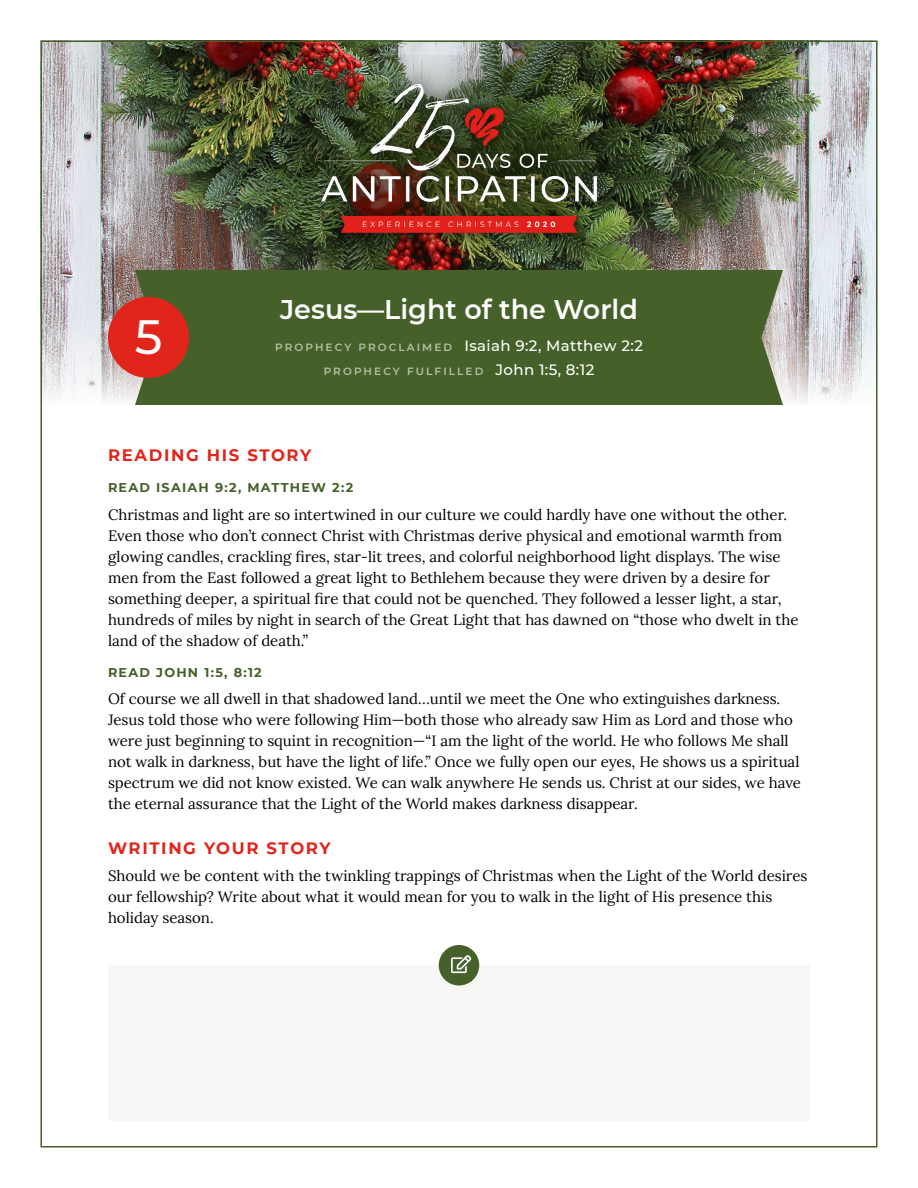
<style>
.page{position:relative;width:918px;height:1188px;background:#fff}
.page>*{position:absolute;margin:0;border:0;box-sizing:border-box;transform-origin:0 0}
.t1{font:500 48px "Montserrat";color:#fff}
.t2{font:600 27px "Montserrat";color:#fff}
.t3{font:700 16.5px "Montserrat";letter-spacing:.1em;color:#e1251b}
.t4{font:15px/21px "Lora";color:#000}
.t5{font:500 15px "Montserrat";letter-spacing:.025em;color:#fff}
.t6{font:700 12.75px "Montserrat";letter-spacing:.1em;color:#466029}
.t7{font:600 10.5px "Montserrat";letter-spacing:.2em;color:#b5c0a9}
.s1{font-weight:600;font-size:10.5px;color:#b5c0a9}
.s2{font-weight:500;font-size:15px;color:#fff}
</style>
<div class="page">
<img style="left:43px;top:43px;width:832px;height:360px">
<div style="left:135px;top:270px;width:648px;height:135px;background:#466029"></div>
<div style="left:108px;top:297px;width:81px;height:81px;background:#e1251b;border-radius:50%"></div>
<img style="left:176px;top:56px;width:567px;height:212px">
<div style="left:108px;top:965px;width:702px;height:155px;background:#f6f7f4"></div>
<div style="left:439px;top:945px;width:40px;height:41px;background:#466029;border-radius:50%"></div>
<svg style="left:451px;top:955px;width:20px;height:18px"></svg>
<h1 class="t1" style="left:135px;top:303px;width:29px">5</h1>
<h2 class="t2" style="left:280px;top:291px;width:359px">Jesus—Light of the World</h2>
<p class="t5" style="left:275px;top:335px;width:369px"><span class="s1">PROPHECY PROCLAIMED</span> Isaiah 9:2, Matthew 2:2</p>
<p class="t7" style="left:324px;top:364px;width:272px">PROPHECY FULFILLED <span class="s2">John 1:5, 8:12</span></p>
<p class="t3" style="left:108px;top:444px;width:205px">READING HIS STORY</p>
<p class="t6" style="left:108px;top:479px;width:247px">READ ISAIAH 9:2, MATTHEW 2:2</p>
<p class="t4" style="left:108px;top:503px;width:692px">Christmas and light are so intertwined in our culture we could hardly have one without the other.<br>Even those who don’t connect Christ with Christmas derive physical and emotional warmth from glowing candles, crackling fires, star-lit trees, and colorful neighborhood light displays. The wise men from the East followed a great light to Bethlehem because they were driven by a desire for something deeper, a spiritual fire that could not be quenched. They followed a lesser light, a star, hundreds of miles by night in search of the Great Light that has dawned on “those who dwelt in the land of the shadow of death.”</p>
<p class="t6" style="left:108px;top:663px;width:155px">READ JOHN 1:5, 8:12</p>
<p class="t4" style="left:108px;top:688px;width:695px">Of course we all dwell in that shadowed land…until we meet the One who extinguishes darkness.<br>Jesus told those who were following Him—both those who already saw Him as Lord and those who were just beginning to squint in recognition—“I am the light of the world. He who follows Me shall not walk in darkness, but have the light of life.” Once we fully open our eyes, He shows us a spiritual spectrum we did not know existed. We can walk anywhere He sends us. Christ at our sides, we have the eternal assurance that the Light of the World makes darkness disappear.</p>
<p class="t3" style="left:108px;top:836px;width:224px">WRITING YOUR STORY</p>
<p class="t4" style="left:108px;top:865px;width:701px">Should we be content with the twinkling trappings of Christmas when the Light of the World desires our fellowship? Write about what it would mean for you to walk in the light of His presence this holiday season.</p>
</div>
